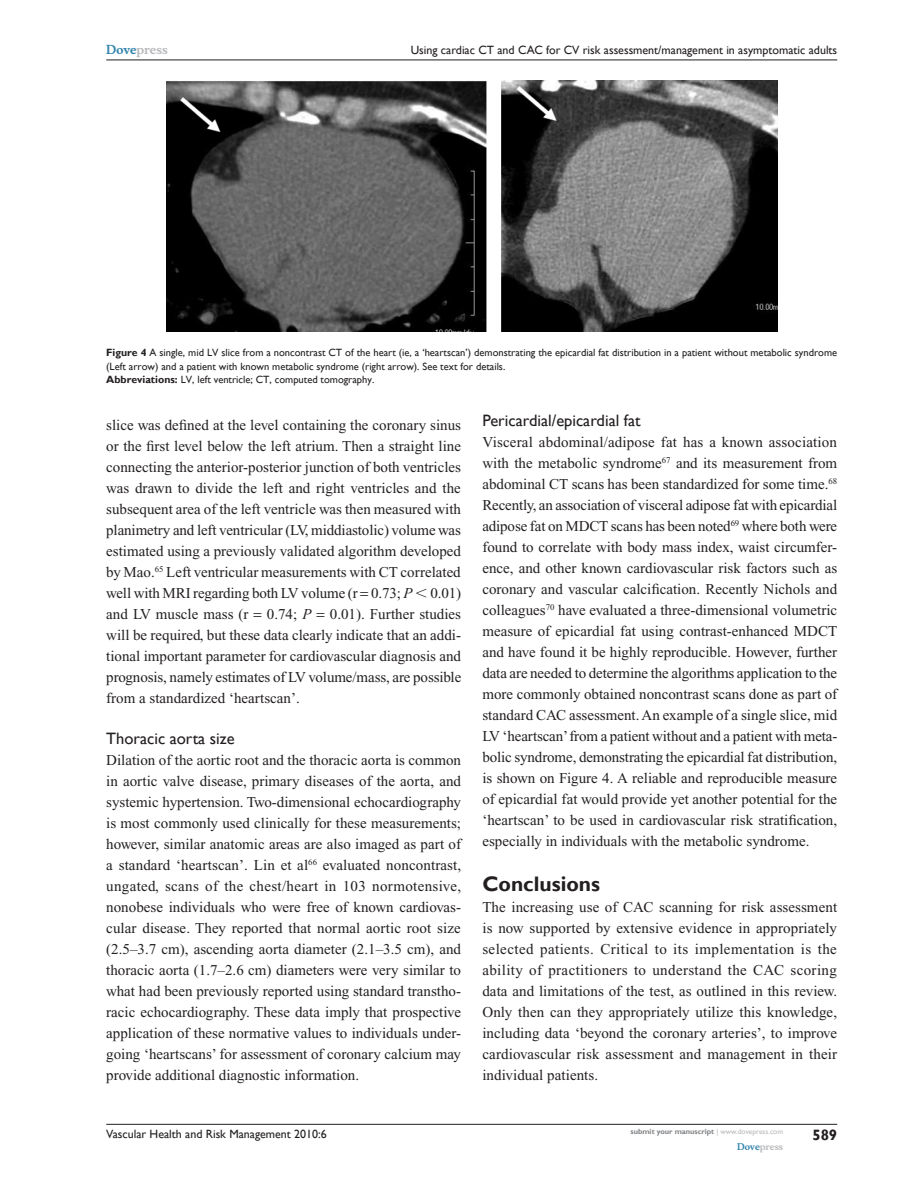
<style>
.page{position:relative;width:918px;height:1188px;background:#fff}
.page>*{position:absolute;margin:0;border:0;box-sizing:border-box;transform-origin:0 0}
.t1{font:700 21px "Gill Sans";color:#231f20}
.t2{font:16.5px "Gill Sans";color:#231f20}
.t3{font:15px/21px "Times New Roman";color:#231f20;text-align:justify}
.t4{font:700 15px "Gill Sans";color:#231f20}
.t5{font:12px "Gill Sans";color:#231f20}
.t6{font:700 12px "Musee";color:#b8b9bc}
.t7{font:10.5px/13.5px "Gill Sans";color:#231f20}
.t8{font:700 9px "Musee";color:#b8b9bc}
.t9{font:700 7.5px "Gill Sans";color:#808285}
.s1{color:#3485ae}
.s2{font-weight:700}
.s3{font-style:italic}
.s4{font-family:"Mathematical Pi One"}
.s5{font-weight:400;color:#b8b9bc}
</style>
<div class="page">
<hr style="left:106px;top:1124px;width:731px;height:1px;background:#231f20">
<hr style="left:106px;top:60px;width:731px;height:1px;background:#231f20">
<img style="left:166px;top:81px;width:611px;height:250px">
<p class="t6" style="left:106px;top:43px;width:63px"><span class="s1">Dove</span>press</p>
<p class="t5" style="left:411px;top:43px;width:428px">Using cardiac CT and CAC for CV risk assessment/management in asymptomatic adults</p>
<p class="t7" style="left:106px;top:346px;width:732px"><span class="s2">Figure 4</span> A single, mid LV slice from a noncontrast CT of the heart (ie, a ‘heartscan’) demonstrating the epicardial fat distribution in a patient without metabolic syndrome (Left arrow) and a patient with known metabolic syndrome (right arrow). See text for details.<br><span class="s2">Abbreviations:</span> LV, left ventricle; CT, computed tomography.</p>
<p class="t3" style="left:106px;top:414px;width:357px">slice was defined at the level containing the coronary sinus or the first level below the left atrium. Then a straight line connecting the anterior-posterior junction of both ventricles was drawn to divide the left and right ventricles and the subsequent area of the left ventricle was then measured with planimetry and left ventricular (LV, middiastolic) volume was estimated using a previously validated algorithm developed by Mao.<sup>65</sup> Left ventricular measurements with CT correlated well with MRI regarding both LV volume (r 0.73; <span class="s3">P</span> <span class="s4">,</span> 0.01) and LV muscle mass (r 0.74; <span class="s3">P</span> 0.01). Further studies will be required, but these data clearly indicate that an addi&shy;tional important parameter for cardiovascular diagnosis and prognosis, namely estimates of LV volume/mass, are possible from a standardized ‘heartscan’.</p>
<p class="t2" style="left:106px;top:729px;width:130px">Thoracic aorta size</p>
<p class="t3" style="left:106px;top:750px;width:357px">Dilation of the aortic root and the thoracic aorta is common in aortic valve disease, primary diseases of the aorta, and systemic hypertension. Two-dimensional echocardiography is most commonly used clinically for these measurements; however, similar anatomic areas are also imaged as part of a standard ‘heartscan’. Lin et al<sup>66</sup> evaluated noncontrast, ungated, scans of the chest/heart in 103 normotensive, nonobese individuals who were free of known cardiovas&shy;cular disease. They reported that normal aortic root size (2.5–3.7 cm), ascending aorta diameter (2.1–3.5 cm), and thoracic aorta (1.7–2.6 cm) diameters were very similar to what had been previously reported using standard transtho&shy;racic echocardiography. These data imply that prospective application of these normative values to individuals under&shy;going ‘heartscans’ for assessment of coronary calcium may provide additional diagnostic information.</p>
<p class="t2" style="left:482px;top:411px;width:160px">Pericardial/epicardial fat</p>
<p class="t3" style="left:482px;top:432px;width:357px">Visceral abdominal/adipose fat has a known association with the metabolic syndrome<sup>67</sup> and its measurement from abdominal CT scans has been standardized for some time.<sup>68<br></sup>Recently, an association of visceral adipose fat with epicardial adipose fat on MDCT scans has been noted<sup>69</sup> where both were found to correlate with body mass index, waist circumfer&shy;ence, and other known cardiovascular risk factors such as coronary and vascular calcification. Recently Nichols and colleagues<sup>70</sup> have evaluated a three-dimensional volumetric measure of epicardial fat using contrast-enhanced MDCT and have found it be highly reproducible. However, further data are needed to determine the algorithms application to the more commonly obtained noncontrast scans done as part of standard CAC assessment. An example of a single slice, mid LV ‘heartscan’ from a patient without and a patient with meta&shy;bolic syndrome, demonstrating the epicardial fat distribution, is shown on Figure 4. A reliable and reproducible measure of epicardial fat would provide yet another potential for the ‘heartscan’ to be used in cardiovascular risk stratification, especially in individuals with the metabolic syndrome.</p>
<h1 class="t1" style="left:482px;top:872px;width:119px">Conclusions</h1>
<p class="t3" style="left:482px;top:897px;width:356px">The increasing use of CAC scanning for risk assessment is now supported by extensive evidence in appropriately selected patients. Critical to its implementation is the ability of practitioners to understand the CAC scoring data and limitations of the test, as outlined in this review.<br>Only then can they appropriately utilize this knowledge, including data ‘beyond the coronary arteries’, to improve cardiovascular risk assessment and management in their individual patients.</p>
<p class="t5" style="left:106px;top:1127px;width:222px">Vascular Health and Risk Management 2010:6</p>
<p class="t9" style="left:631px;top:1127px;width:154px">submit your manuscript <span class="s5">| www.dovepress.com</span></p>
<p class="t8" style="left:737px;top:1141px;width:48px"><span class="s1">Dove</span>press</p>
<p class="t4" style="left:812px;top:1126px;width:26px">589</p>
</div>
